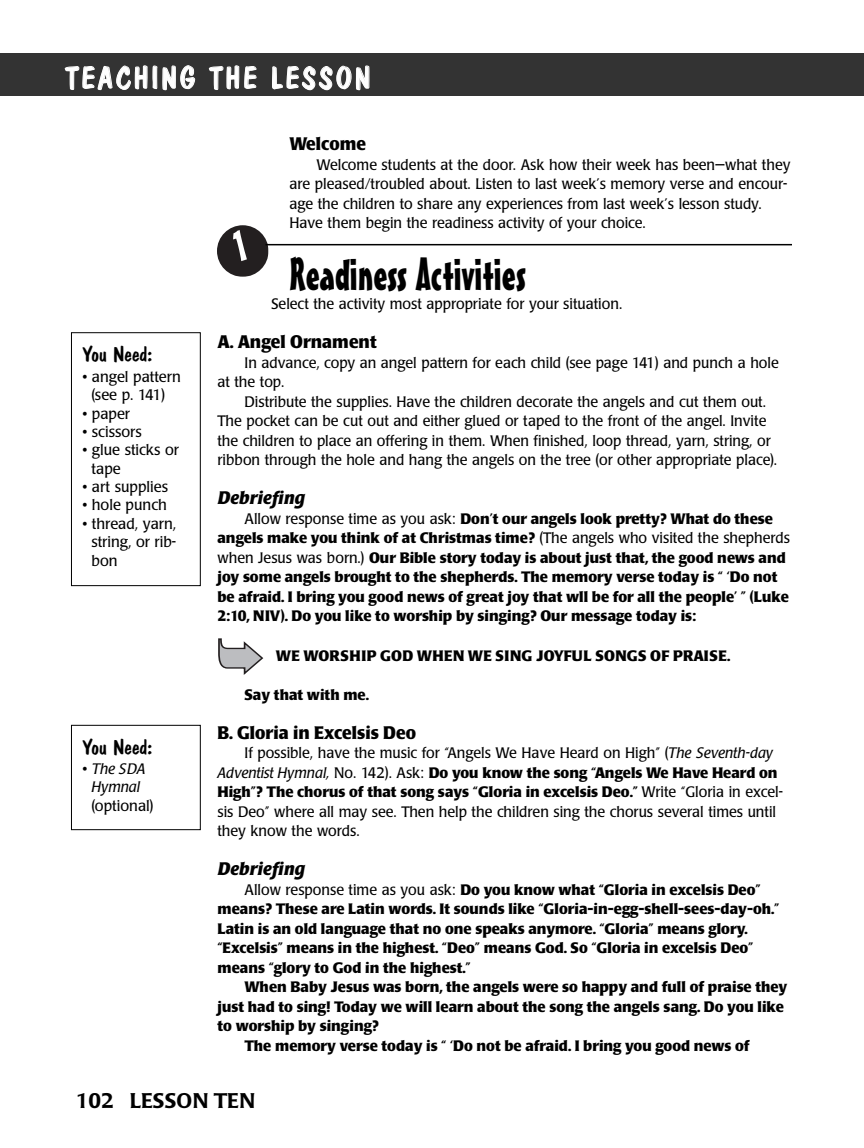
<style>
.page{position:relative;width:864px;height:1148px;background:#fff}
.page>*{position:absolute;margin:0;border:0;box-sizing:border-box;transform-origin:0 0}
.t1{font:45px "Mister Earl BT";color:#000}
.t2{font:30px "Dom Casual D";letter-spacing:.1em;color:#fff}
.t3{font:21px "Dom Casual D";color:#000;scale:1.05 1}
.t4{font:500 21px "Poppl Laudatio";color:#000}
.t5{font:700 18px "Poppl Laudatio";color:#000;scale:.95 1}
.t6{font:italic 700 18px "Poppl Laudatio";color:#000}
.t7{font:15px/19.5px "Poppl Laudatio";color:#000;scale:.95 1}
.t8{font:700 15px/19.5px "Poppl Laudatio";color:#000}
.t9{font:15px/18.3px "Poppl Laudatio";color:#000;text-align:center}
.t10{font:700 15px "Poppl Laudatio";letter-spacing:.02em;color:#000}
.t11{font:italic 15px/18px "Poppl Laudatio";color:#000;text-align:center}
.s1{font-style:normal}
.s2{font-weight:400}
.s3{font-style:italic}
.s4{font-weight:700}
</style>
<div class="page">
<hr style="left:266px;top:244px;width:526px;height:1px;background:#000">
<div style="left:0;top:53px;width:864px;height:43px;background:#333"></div>
<svg style="left:64px;top:65px;width:132px;height:26px"></svg>
<svg style="left:208px;top:65px;width:49px;height:25px"></svg>
<svg style="left:272px;top:65px;width:98px;height:26px"></svg>
<div style="left:71px;top:332px;width:130px;height:254px;border:1px solid #000"></div>
<div style="left:71px;top:725px;width:130px;height:105px;border:1px solid #000"></div>
<svg style="left:218px;top:638px;width:45px;height:37px"></svg>
<svg style="left:217px;top:225px;width:52px;height:52px"></svg>
<h2 class="t2" style="left:65px;top:60px;width:306px">TEACHING THE LESSON</h2>
<h3 class="t3" style="left:82px;top:341px;width:68px">You Need:</h3>
<p class="t9" style="left:82px;top:369px;width:100px">• angel pattern (see p. 141)</p>
<p class="t9" style="left:82px;top:406px;width:49px">• paper</p>
<p class="t9" style="left:82px;top:424px;width:61px">• scissors</p>
<p class="t9" style="left:91px;top:442px;width:89px;text-align:left;text-indent:-9px">• glue sticks or tape</p>
<p class="t9" style="left:82px;top:479px;width:87px">• art supplies</p>
<p class="t9" style="left:82px;top:497px;width:86px">• hole punch</p>
<p class="t9" style="left:91px;top:516px;width:86px;text-align:justify;text-indent:-9px">• thread, yarn, string, or rib&shy;bon</p>
<h3 class="t3" style="left:82px;top:734px;width:68px">You Need:</h3>
<p class="t11" style="left:82px;top:762px;width:65px"><span class="s1">•</span> The SDA<br>Hymnal</p>
<p class="t9" style="left:91px;top:798px;width:64px">(optional)</p>
<p class="t5" style="left:290px;top:137px;width:82px">Welcome</p>
<p class="t7" style="left:289px;top:156px;width:529px;text-indent:27px">Welcome students at the door. Ask how their week has been—what they are pleased/troubled about. Listen to last week’s memory verse and encour&shy;age the children to share any experiences from last week’s lesson study.<br>Have them begin the readiness activity of your choice.</p>
<h1 class="t1" style="left:290px;top:257px;width:238px">Readiness Activities</h1>
<p class="t7" style="left:272px;top:296px;width:371px">Select the activity most appropriate for your situation.</p>
<p class="t5" style="left:218px;top:335px;width:169px">A. Angel Ornament</p>
<p class="t7" style="left:217px;top:354px;width:592px;text-indent:27px">In advance, copy an angel pattern for each child (see page 141) and punch a hole at the top.</p>
<p class="t7" style="left:217px;top:393px;width:591px;text-indent:27px">Distribute the supplies. Have the children decorate the angels and cut them out.<br>The pocket can be cut out and either glued or taped to the front of the angel. Invite the children to place an offering in them. When finished, loop thread, yarn, string, or ribbon through the hole and hang the angels on the tree (or other appropriate place).</p>
<p class="t6" style="left:218px;top:491px;width:89px">Debriefing</p>
<p class="t8" style="left:217px;top:510px;width:574px;text-indent:27px"><span class="s2">Allow response time as you ask:</span> Don’t our angels look pretty? What do these angels make you think of at Christmas time? <span class="s2">(The angels who visited the shepherds when Jesus was born.)</span> Our Bible story today is about just that, the good news and joy some angels brought to the shepherds. The memory verse today is “ ‘Do not be afraid. I bring you good news of great joy that wll be for all the people’ ” (Luke 2:10, NIV). Do you like to worship by singing? Our message today is:</p>
<p class="t10" style="left:276px;top:649px;width:456px">WE WORSHIP GOD WHEN WE SING JOYFUL SONGS OF PRAISE.</p>
<p class="t8" style="left:244px;top:686px;width:126px">Say that with me.</p>
<p class="t5" style="left:218px;top:725px;width:210px">B. Gloria in Excelsis Deo</p>
<p class="t7" style="left:217px;top:744px;width:597px;text-indent:27px">If possible, have the music for “Angels We Have Heard on High” (<span class="s3">The Seventh-day Adventist Hymnal,</span> No. 142). Ask: <span class="s4">Do you know the song “Angels We Have Heard on High”? The chorus of that song says “Gloria in excelsis Deo.”</span> Write “Gloria in excel&shy;sis Deo” where all may see. Then help the children sing the chorus several times until they know the words.</p>
<p class="t6" style="left:218px;top:861px;width:89px">Debriefing</p>
<p class="t8" style="left:218px;top:881px;width:563px;text-indent:27px"><span class="s2">Allow response time as you ask:</span> Do you know what “Gloria in excelsis Deo” means? These are Latin words. It sounds like “Gloria-in-egg-shell-sees-day-oh.” Latin is an old language that no one speaks anymore. “Gloria” means glory. “Excelsis” means in the highest. “Deo” means God. So “Gloria in excelsis Deo” means “glory to God in the highest.”</p>
<p class="t8" style="left:245px;top:978px;width:544px">When Baby Jesus was born, the angels were so happy and full of praise they</p>
<p class="t8" style="left:218px;top:998px;width:568px">just had to sing! Today we will learn about the song the angels sang. Do you like</p>
<p class="t8" style="left:218px;top:1017px;width:163px">to worship by singing?</p>
<p class="t8" style="left:245px;top:1037px;width:507px">The memory verse today is “ ‘Do not be afraid. I bring you good news of</p>
<h3 class="t4" style="left:76px;top:1092px;width:181px">102 LESSON TEN</h3>
</div>
